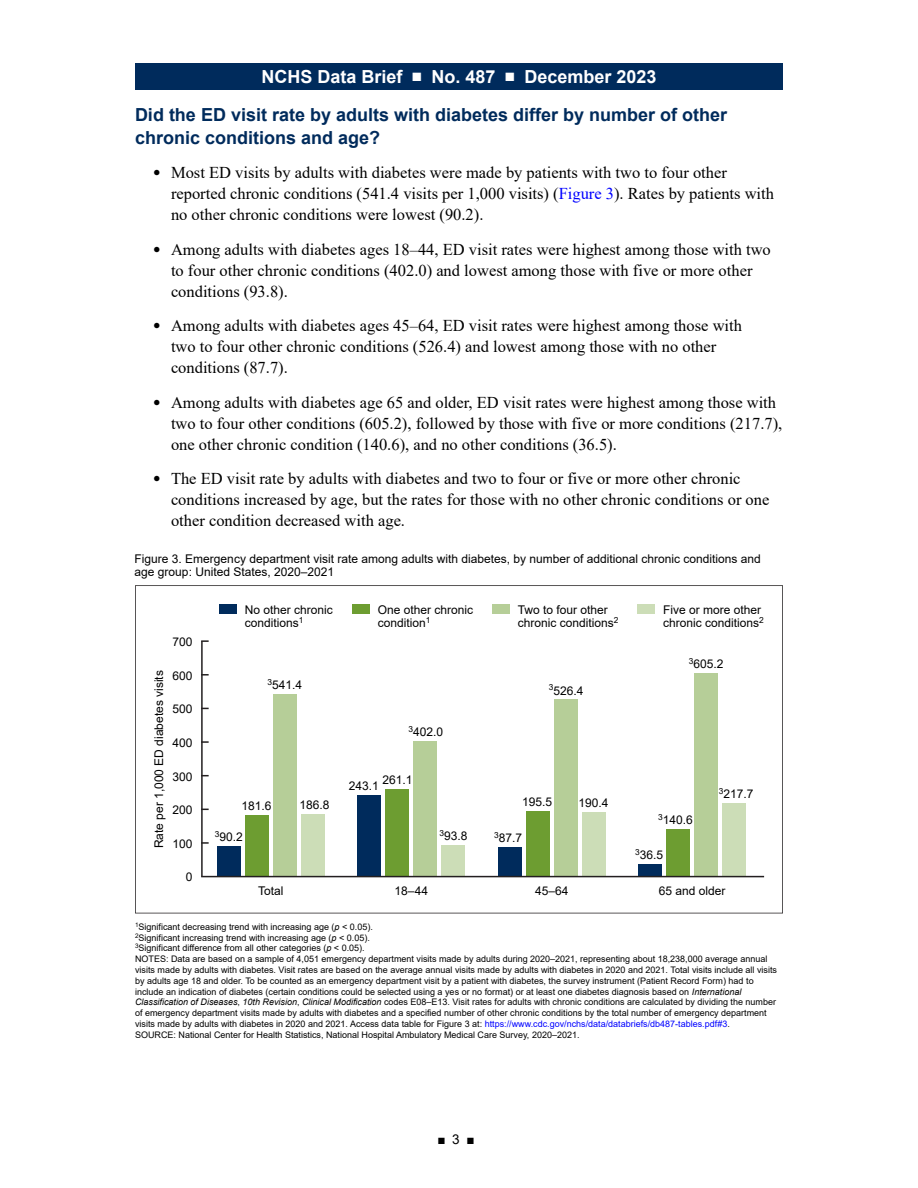
<style>
.page{position:relative;width:918px;height:1188px;background:#fff}
.page>*{position:absolute;margin:0;border:0;box-sizing:border-box;transform-origin:0 0}
.t1{font:700 18px/22.5px "Arial";color:#002b5c}
.t2{font:700 18px "Arial";color:#fff}
.t3{font:16.5px/21px "Times New Roman";color:#000}
.t4{font:13.5px "Arial";color:#000}
.t5{font:12px/13.5px "Arial";color:#000}
.t6{font:9px/10.8px "Arial";color:#000}
.s1{font-size:12.3px}
.s2{color:#00f}
.s3{font-style:italic}
</style>
<div class="page">
<div style="left:135px;top:63px;width:648px;height:27px;background:#002b5c"></div>
<svg style="left:135px;top:585px;width:648px;height:328px"></svg>
<div style="left:219px;top:604px;width:18px;height:9px;background:#002b5c"></div>
<div style="left:352px;top:604px;width:18px;height:9px;background:#6d9d31"></div>
<hr style="left:201px;top:641px;width:2px;height:236px;background:#231f20">
<svg style="left:201px;top:842px;width:8px;height:2px"></svg>
<svg style="left:201px;top:741px;width:8px;height:2px"></svg>
<svg style="left:201px;top:674px;width:8px;height:2px"></svg>
<svg style="left:201px;top:640px;width:8px;height:2px"></svg>
<div style="left:301px;top:814px;width:24px;height:63px;background:#ccddb7"></div>
<div style="left:442px;top:845px;width:23px;height:32px;background:#ccddb7"></div>
<div style="left:582px;top:813px;width:24px;height:64px;background:#ccddb7"></div>
<div style="left:722px;top:803px;width:24px;height:74px;background:#ccddb7"></div>
<div style="left:273px;top:694px;width:24px;height:183px;background:#b6ce98"></div>
<div style="left:413px;top:741px;width:24px;height:136px;background:#b6ce98"></div>
<div style="left:554px;top:700px;width:24px;height:177px;background:#b6ce98"></div>
<div style="left:694px;top:673px;width:24px;height:204px;background:#b6ce98"></div>
<div style="left:245px;top:816px;width:24px;height:61px;background:#6d9d31"></div>
<div style="left:385px;top:789px;width:24px;height:88px;background:#6d9d31"></div>
<div style="left:526px;top:811px;width:24px;height:66px;background:#6d9d31"></div>
<div style="left:666px;top:829px;width:24px;height:48px;background:#6d9d31"></div>
<div style="left:217px;top:846px;width:24px;height:31px;background:#002b5c"></div>
<div style="left:357px;top:795px;width:24px;height:82px;background:#002b5c"></div>
<div style="left:498px;top:847px;width:24px;height:30px;background:#002b5c"></div>
<div style="left:638px;top:864px;width:24px;height:13px;background:#002b5c"></div>
<div style="left:492px;top:604px;width:18px;height:9px;background:#b6ce98"></div>
<div style="left:637px;top:604px;width:18px;height:9px;background:#ccddb7"></div>
<hr style="left:201px;top:876px;width:563px;height:1px;background:#231f20">
<h1 class="t2" style="left:262px;top:64px;width:396px">NCHS Data Brief ■ No. 487 ■ December 2023</h1>
<h2 class="t1" style="left:135px;top:104px;width:594px">Did the ED visit rate by adults with diabetes differ by number of other chronic conditions and age?</h2>
<p class="t3" style="left:171px;top:162px;width:605px;text-indent:-18px"><span class="s1">●</span> Most ED visits by adults with diabetes were made by patients with two to four other reported chronic conditions (541.4 visits per 1,000 visits) (<span class="s2">Figure 3</span>). Rates by patients with no other chronic conditions were lowest (90.2).</p>
<p class="t3" style="left:171px;top:238px;width:601px;text-indent:-18px"><span class="s1">●</span> Among adults with diabetes ages 18–44, ED visit rates were highest among those with two to four other chronic conditions (402.0) and lowest among those with five or more other conditions (93.8).</p>
<p class="t3" style="left:171px;top:315px;width:573px;text-indent:-18px"><span class="s1">●</span> Among adults with diabetes ages 45–64, ED visit rates were highest among those with two to four other chronic conditions (526.4) and lowest among those with no other conditions (87.7).</p>
<p class="t3" style="left:171px;top:391px;width:613px;text-indent:-18px"><span class="s1">●</span> Among adults with diabetes age 65 and older, ED visit rates were highest among those with two to four other conditions (605.2), followed by those with five or more conditions (217.7), one other chronic condition (140.6), and no other conditions (36.5).</p>
<p class="t3" style="left:171px;top:468px;width:600px;text-indent:-18px"><span class="s1">●</span> The ED visit rate by adults with diabetes and two to four or five or more other chronic conditions increased by age, but the rates for those with no other chronic conditions or one other condition decreased with age.</p>
<p class="t5" style="left:135px;top:552px;width:628px">Figure 3. Emergency department visit rate among adults with diabetes, by number of additional chronic conditions and age group: United States, 2020–2021</p>
<p class="t5" style="left:173px;top:635px;width:22px">700</p>
<p class="t5" style="left:152px;top:848px;width:180px;rotate:-90deg">Rate per 1,000 ED diabetes visits</p>
<p class="t5" style="left:173px;top:669px;width:22px">600</p>
<p class="t5" style="left:173px;top:702px;width:22px">500</p>
<p class="t5" style="left:173px;top:736px;width:22px">400</p>
<p class="t5" style="left:173px;top:769px;width:22px">300</p>
<p class="t5" style="left:173px;top:803px;width:22px">200</p>
<p class="t5" style="left:173px;top:837px;width:22px">100</p>
<p class="t5" style="left:186px;top:870px;width:8px">0</p>
<p class="t5" style="left:245px;top:603px;width:90px">No other chronic conditions<sup>1</sup></p>
<p class="t5" style="left:378px;top:603px;width:97px">One other chronic condition<sup>1</sup></p>
<p class="t5" style="left:518px;top:603px;width:102px">Two to four other chronic conditions<sup>2</sup></p>
<p class="t5" style="left:663px;top:603px;width:102px">Five or more other chronic conditions<sup>2</sup></p>
<p class="t5" style="left:689px;top:657px;width:36px"><sup>3</sup>605.2</p>
<p class="t5" style="left:267px;top:678px;width:36px"><sup>3</sup>541.4</p>
<p class="t5" style="left:549px;top:683px;width:36px"><sup>3</sup>526.4</p>
<p class="t5" style="left:409px;top:725px;width:36px"><sup>3</sup>402.0</p>
<p class="t5" style="left:242px;top:799px;width:32px">181.6</p>
<p class="t5" style="left:300px;top:798px;width:32px">186.8</p>
<p class="t5" style="left:383px;top:773px;width:32px">261.1</p>
<p class="t5" style="left:349px;top:779px;width:32px">243.1</p>
<p class="t5" style="left:522px;top:795px;width:32px">195.5</p>
<p class="t5" style="left:578px;top:796px;width:32px">190.4</p>
<p class="t5" style="left:719px;top:787px;width:36px"><sup>3</sup>217.7</p>
<p class="t5" style="left:658px;top:813px;width:36px"><sup>3</sup>140.6</p>
<p class="t5" style="left:215px;top:830px;width:30px"><sup>3</sup>90.2</p>
<p class="t5" style="left:440px;top:829px;width:30px"><sup>3</sup>93.8</p>
<p class="t5" style="left:494px;top:831px;width:30px"><sup>3</sup>87.7</p>
<p class="t5" style="left:635px;top:848px;width:30px"><sup>3</sup>36.5</p>
<p class="t5" style="left:258px;top:884px;width:27px">Total</p>
<p class="t5" style="left:395px;top:884px;width:35px">18–44</p>
<p class="t5" style="left:535px;top:884px;width:35px">45–64</p>
<p class="t5" style="left:659px;top:884px;width:68px">65 and older</p>
<p class="t6" style="left:135px;top:921px;width:644px"><sup>1</sup>Significant decreasing trend with increasing age (<span class="s3">p</span> &lt; 0.05).<br><sup>2</sup>Significant increasing trend with increasing age (<span class="s3">p</span> &lt; 0.05).<br><sup>3</sup>Significant difference from all other categories (<span class="s3">p</span> &lt; 0.05).<br>NOTES: Data are based on a sample of 4,051 emergency department visits made by adults during 2020–2021, representing about 18,238,000 average annual visits made by adults with diabetes. Visit rates are based on the average annual visits made by adults with diabetes in 2020 and 2021. Total visits include all visits by adults age 18 and older. To be counted as an emergency department visit by a patient with diabetes, the survey instrument (Patient Record Form) had to include an indication of diabetes (certain conditions could be selected using a yes or no format) or at least one diabetes diagnosis based on <span class="s3">International Classification of Diseases</span>, <span class="s3">10th Revision</span>, <span class="s3">Clinical Modification</span> codes E08–E13. Visit rates for adults with chronic conditions are calculated by dividing the number of emergency department visits made by adults with diabetes and a specified number of other chronic conditions by the total number of emergency department visits made by adults with diabetes in 2020 and 2021. Access data table for Figure 3 at: <span class="s2">https://www.cdc.gov/nchs/data/databriefs/db487-tables.pdf#3</span>.<br>SOURCE: National Center for Health Statistics, National Hospital Ambulatory Medical Care Survey, 2020–2021.</p>
<h3 class="t4" style="left:437px;top:1130px;width:39px">■ 3 ■</h3>
</div>
